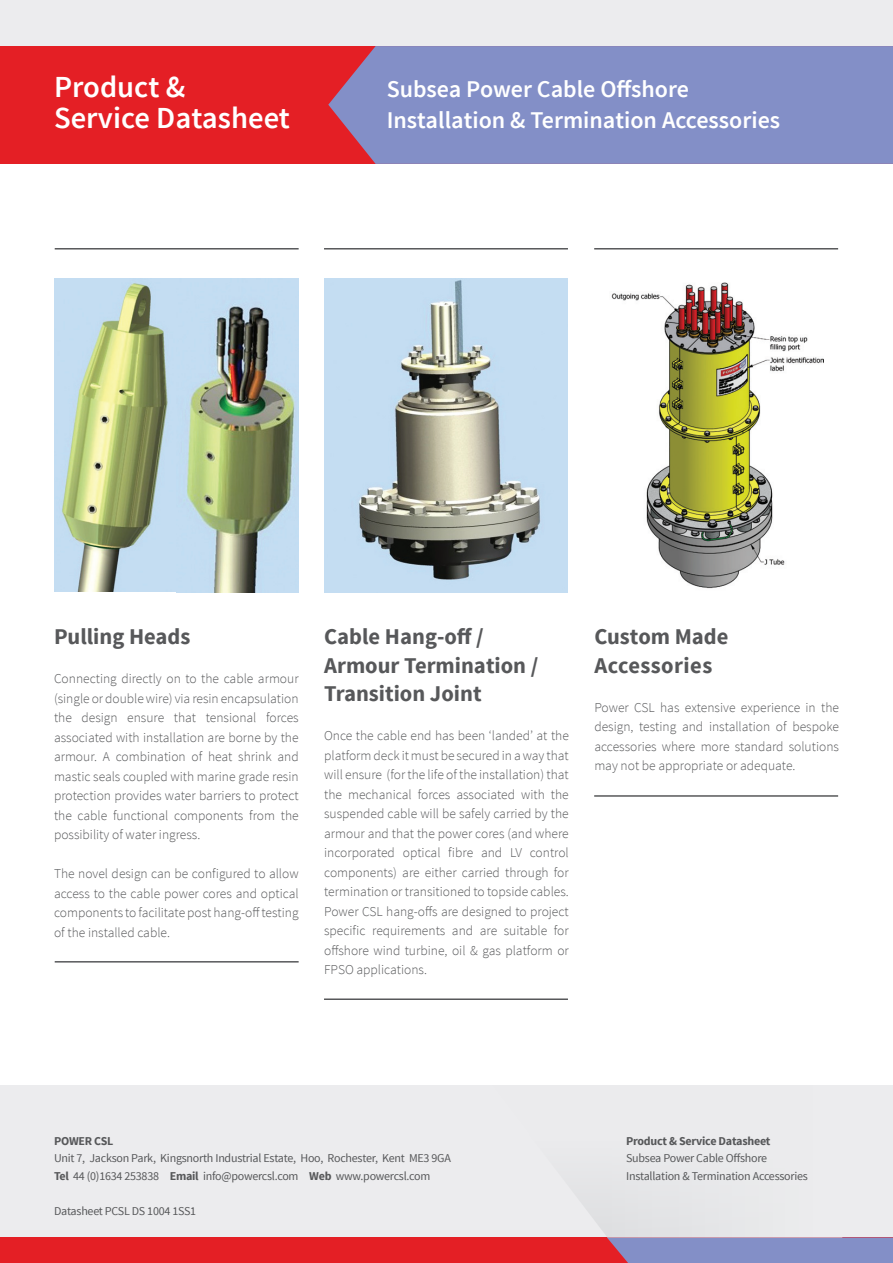
<style>
.page{position:relative;width:893px;height:1263px;background:#fff}
.page>*{position:absolute;margin:0;border:0;box-sizing:border-box;transform-origin:0 0}
.t1{font:600 30.6px "Source Sans Pro";color:#fff}
.t2{font:600 24px "Source Sans Pro";color:#fff}
.t3{font:700 22.5px/28.5px "Source Sans Pro";color:#57585a}
.t4{font:300 13.5px/19.5px "Source Sans Pro";color:#57585a;text-align:justify}
.t5{font:12px "Source Sans Pro";letter-spacing:-.02em;color:#57585a}
.t6{font:700 12px "Source Sans Pro";letter-spacing:-.02em;color:#57585a}
.s1{font-weight:700}
</style>
<div class="page">
<div style="left:0;top:0;width:893px;height:46px;background:#ececee"></div>
<div style="left:0;top:46px;width:893px;height:118px;background:#e41f25"></div>
<div style="left:328px;top:46px;width:565px;height:118px;background:#838fc7"></div>
<div style="left:0;top:1085px;width:893px;height:178px;background:#ececee"></div>
<div style="left:0;top:1237px;width:893px;height:26px;background:#e41f25"></div>
<svg style="left:607px;top:1237px;width:286px;height:26px;background:#898abf"></svg>
<svg style="left:582px;top:1203px;width:97px;height:34px"></svg>
<img style="left:54px;top:279px;width:245px;height:313px">
<img style="left:324px;top:279px;width:244px;height:313px">
<img style="left:611px;top:282px;width:212px;height:307px">
<hr style="left:55px;top:248px;width:244px;height:1px;background:#57585a">
<hr style="left:324px;top:248px;width:244px;height:1px;background:#57585a">
<hr style="left:594px;top:248px;width:244px;height:1px;background:#57585a">
<hr style="left:55px;top:961px;width:244px;height:1px;background:#57585a">
<hr style="left:324px;top:998px;width:244px;height:2px;background:#57585a">
<hr style="left:594px;top:795px;width:244px;height:2px;background:#57585a">
<p class="t1" style="left:54px;top:67px;width:133px">Product &amp;</p>
<p class="t1" style="left:54px;top:98px;width:237px">Service Datasheet</p>
<p class="t2" style="left:387px;top:74px;width:304px">Subsea Power Cable Offshore</p>
<p class="t2" style="left:387px;top:104px;width:395px">Installation &amp; Termination Accessories</p>
<p class="t3" style="left:54px;top:623px;width:138px">Pulling Heads</p>
<p class="t4" style="left:54px;top:669px;width:246px">Connecting directly on to the cable armour (single or double wire) via resin encapsulation the design ensure that tensional forces associated with installation are borne by the armour. A combination of heat shrink and mastic seals coupled with marine grade resin protection provides water barriers to protect the cable functional components from the possibility of water ingress.</p>
<p class="t4" style="left:54px;top:864px;width:246px">The novel design can be configured to allow access to the cable power cores and optical components to facilitate post hang-off testing of the installed cable.</p>
<p class="t3" style="left:324px;top:623px;width:161px">Cable Hang-off /</p>
<p class="t3" style="left:324px;top:652px;width:216px">Armour Termination /<br>Transition Joint</p>
<p class="t4" style="left:324px;top:726px;width:246px">Once the cable end has been ‘landed’ at the platform deck it must be secured in a way that will ensure (for the life of the installation) that the mechanical forces associated with the suspended cable will be safely carried by the armour and that the power cores (and where incorporated optical fibre and LV control components) are either carried through for termination or transitioned to topside cables.<br>Power CSL hang-offs are designed to project specific requirements and are suitable for offshore wind turbine, oil &amp; gas platform or FPSO applications.</p>
<p class="t3" style="left:594px;top:623px;width:136px">Custom Made<br>Accessories</p>
<p class="t4" style="left:594px;top:698px;width:246px">Power CSL has extensive experience in the design, testing and installation of bespoke accessories where more standard solutions may not be appropriate or adequate.</p>
<p class="t6" style="left:54px;top:1133px;width:61px">POWER CSL</p>
<p class="t5" style="left:54px;top:1151px;width:398px">Unit 7, Jackson Park, Kingsnorth Industrial Estate, Hoo, Rochester, Kent ME3 9GA</p>
<p class="t5" style="left:54px;top:1168px;width:378px"><span class="s1">Tel</span> 44 (0)1634 253838 <span class="s1">Email</span> info@powercsl.com <span class="s1">Web</span> www.powercsl.com</p>
<p class="t5" style="left:54px;top:1203px;width:144px">Datasheet PCSL DS 1004 1SS1</p>
<p class="t6" style="left:626px;top:1133px;width:146px">Product &amp; Service Datasheet</p>
<p class="t5" style="left:626px;top:1151px;width:143px">Subsea Power Cable Offshore</p>
<p class="t5" style="left:626px;top:1168px;width:183px">Installation &amp; Termination Accessories</p>
</div>
